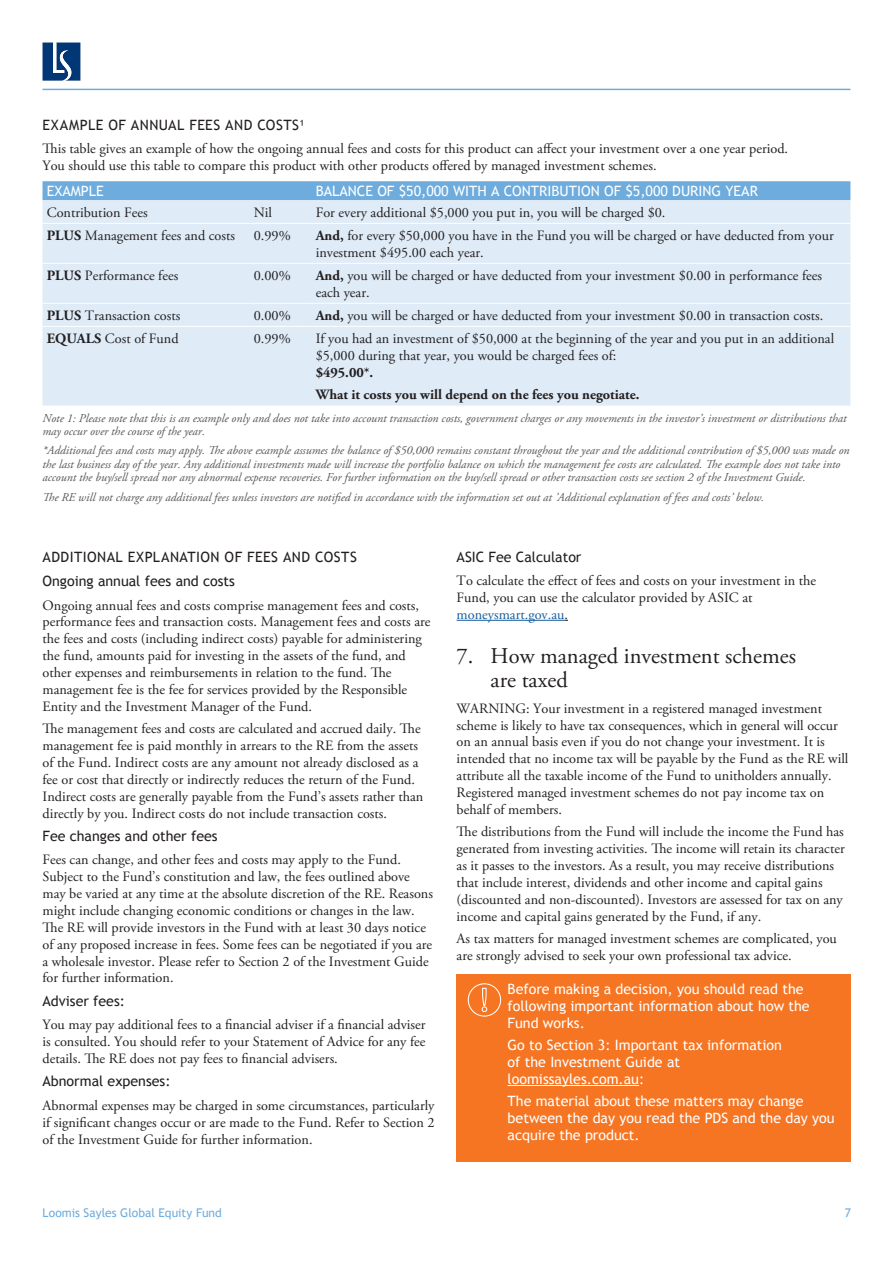
<style>
.page{position:relative;width:893px;height:1263px;background:#fff}
.page>*{position:absolute;margin:0;border:0;box-sizing:border-box;transform-origin:0 0}
.t1{font:22.5px/24px "Adobe Garamond Pro";color:#231f20}
.t2{font:14.25px/16.8px "Adobe Garamond Pro";color:#231f20}
.t3{font:14.25px/16.8px "Trebuchet MS";color:#fff}
.t4{font:14.25px "Trebuchet MS";color:#231f20}
.t5{font:14.25px/24.5px "Trebuchet MS";letter-spacing:.025em;color:#231f20}
.t6{font:700 14.25px/22.4px "Adobe Garamond Pro";color:#231f20}
.t7{font:14.25px "Trebuchet MS";letter-spacing:.035em;color:#231f20}
.t8{font:italic 12px/13.5px "Adobe Garamond Pro";color:#57585a}
.t9{font:12px "Trebuchet MS";letter-spacing:.005em;color:#6eacdd}
.s1{font-weight:700}
.s2{color:#175d9e}
</style>
<div class="page">
<hr style="left:43px;top:89px;width:807px;height:1px;background:#6eacdd">
<svg style="left:43px;top:43px;width:37px;height:38px"></svg>
<div style="left:43px;top:181px;width:807px;height:19px;background:#6eacdd"></div>
<div style="left:43px;top:200px;width:807px;height:206px;background:#dfebf7"></div>
<hr style="left:43px;top:223px;width:207px;height:1px;background:#fff">
<hr style="left:250px;top:223px;width:61px;height:1px;background:#fff">
<hr style="left:43px;top:263px;width:207px;height:1px;background:#fff">
<hr style="left:250px;top:263px;width:61px;height:1px;background:#fff">
<hr style="left:311px;top:223px;width:539px;height:1px;background:#fff">
<hr style="left:311px;top:263px;width:539px;height:1px;background:#fff">
<hr style="left:43px;top:303px;width:207px;height:1px;background:#fff">
<hr style="left:250px;top:303px;width:61px;height:1px;background:#fff">
<hr style="left:311px;top:303px;width:539px;height:1px;background:#fff">
<hr style="left:43px;top:326px;width:207px;height:1px;background:#fff">
<hr style="left:250px;top:326px;width:61px;height:1px;background:#fff">
<hr style="left:311px;top:326px;width:539px;height:1px;background:#fff">
<hr style="left:457px;top:620px;width:107px;height:1px;background:#175d9e">
<div style="left:457px;top:975px;width:394px;height:187px;background:#f57523"></div>
<hr style="left:508px;top:1085px;width:131px;height:1px;background:#fff">
<div style="left:468px;top:983px;width:33px;height:33px;border:1px solid #fff;border-radius:50%"></div>
<svg style="left:481px;top:987px;width:7px;height:26px"></svg>
<p class="t7" style="left:43px;top:116px;width:264px">EXAMPLE OF ANNUAL FEES AND COSTS¹</p>
<p class="t2" style="left:43px;top:140px;width:747px">This table gives an example of how the ongoing annual fees and costs for this product can affect your investment over a one year period.<br>You should use this table to compare this product with other products offered by managed investment schemes.</p>
<p class="t3" style="left:47px;top:183px;width:58px">EXAMPLE</p>
<p class="t3" style="left:316px;top:183px;width:444px">BALANCE OF $50,000 WITH A CONTRIBUTION OF $5,000 DURING YEAR</p>
<p class="t2" style="left:47px;top:205px;width:103px">Contribution Fees</p>
<p class="t2" style="left:254px;top:205px;width:20px">Nil</p>
<p class="t2" style="left:316px;top:205px;width:351px">For every additional $5,000 you put in, you will be charged $0.</p>
<p class="t2" style="left:47px;top:228px;width:190px"><span class="s1">PLUS</span> Management fees and costs</p>
<p class="t2" style="left:254px;top:228px;width:38px">0.99%</p>
<p class="t2" style="left:316px;top:228px;width:520px"><span class="s1">And,</span> for every $50,000 you have in the Fund you will be charged or have deducted from your investment $495.00 each year.</p>
<p class="t2" style="left:47px;top:268px;width:133px"><span class="s1">PLUS</span> Performance fees</p>
<p class="t2" style="left:254px;top:268px;width:38px">0.00%</p>
<p class="t2" style="left:316px;top:268px;width:508px"><span class="s1">And,</span> you will be charged or have deducted from your investment $0.00 in performance fees each year.</p>
<p class="t2" style="left:47px;top:308px;width:135px"><span class="s1">PLUS</span> Transaction costs</p>
<p class="t2" style="left:254px;top:308px;width:38px">0.00%</p>
<p class="t2" style="left:316px;top:308px;width:509px"><span class="s1">And,</span> you will be charged or have deducted from your investment $0.00 in transaction costs.</p>
<p class="t2" style="left:47px;top:331px;width:133px"><span class="s1">EQUALS</span> Cost of Fund</p>
<p class="t2" style="left:254px;top:331px;width:38px">0.99%</p>
<p class="t2" style="left:316px;top:331px;width:520px">If you had an investment of $50,000 at the beginning of the year and you put in an additional $5,000 during that year, you would be charged fees of:</p>
<p class="t6" style="left:316px;top:361px;width:325px">$495.00*.<br>What it costs you will depend on the fees you negotiate.</p>
<p class="t8" style="left:43px;top:411px;width:805px">Note 1: Please note that this is an example only and does not take into account transaction costs, government charges or any movements in the investor’s investment or distributions that may occur over the course of the year.</p>
<p class="t8" style="left:43px;top:444px;width:809px">*Additional fees and costs may apply. The above example assumes the balance of $50,000 remains constant throughout the year and the additional contribution of $5,000 was made on the last business day of the year. Any additional investments made will increase the portfolio balance on which the management fee costs are calculated. The example does not take into account the buy/sell spread nor any abnormal expense recoveries. For further information on the buy/sell spread or other transaction costs see section 2 of the Investment Guide.</p>
<p class="t8" style="left:43px;top:491px;width:723px">The RE will not charge any additional fees unless investors are notified in accordance with the information set out at ’Additional explanation of fees and costs’ below.</p>
<p class="t5" style="left:43px;top:545px;width:316px">ADDITIONAL EXPLANATION OF FEES AND COSTS<br>Ongoing annual fees and costs</p>
<p class="t2" style="left:43px;top:597px;width:389px">Ongoing annual fees and costs comprise management fees and costs, performance fees and transaction costs. Management fees and costs are the fees and costs (including indirect costs) payable for administering the fund, amounts paid for investing in the assets of the fund, and other expenses and reimbursements in relation to the fund. The management fee is the fee for services provided by the Responsible Entity and the Investment Manager of the Fund.</p>
<p class="t2" style="left:43px;top:721px;width:382px">The management fees and costs are calculated and accrued daily. The management fee is paid monthly in arrears to the RE from the assets of the Fund. Indirect costs are any amount not already disclosed as a fee or cost that directly or indirectly reduces the return of the Fund.<br>Indirect costs are generally payable from the Fund’s assets rather than directly by you. Indirect costs do not include transaction costs.</p>
<p class="t4" style="left:43px;top:828px;width:177px">Fee changes and other fees</p>
<p class="t2" style="left:43px;top:852px;width:392px">Fees can change, and other fees and costs may apply to the Fund.<br>Subject to the Fund’s constitution and law, the fees outlined above may be varied at any time at the absolute discretion of the RE. Reasons might include changing economic conditions or changes in the law.<br>The RE will provide investors in the Fund with at least 30 days notice of any proposed increase in fees. Some fees can be negotiated if you are a wholesale investor. Please refer to Section 2 of the Investment Guide for further information.</p>
<p class="t4" style="left:43px;top:992px;width:84px">Adviser fees:</p>
<p class="t2" style="left:43px;top:1017px;width:385px;text-align:justify">You may pay additional fees to a financial adviser if a financial adviser is consulted. You should refer to your Statement of Advice for any fee details. The RE does not pay fees to financial advisers.</p>
<p class="t4" style="left:43px;top:1073px;width:130px">Abnormal expenses:</p>
<p class="t2" style="left:43px;top:1097px;width:393px;text-align:justify">Abnormal expenses may be charged in some circumstances, particularly if significant changes occur or are made to the Fund. Refer to Section 2 of the Investment Guide for further information.</p>
<p class="t4" style="left:457px;top:548px;width:126px">ASIC Fee Calculator</p>
<p class="t2" style="left:457px;top:573px;width:361px">To calculate the effect of fees and costs on your investment in the<br>Fund, you can use the calculator provided by ASIC at <span class="s2">moneysmart.gov.au</span>.</p>
<h1 class="t1" style="left:491px;top:645px;width:307px;text-indent:-34px">7. How managed investment schemes are taxed</h1>
<p class="t2" style="left:457px;top:700px;width:393px">WARNING: Your investment in a registered managed investment scheme is likely to have tax consequences, which in general will occur on an annual basis even if you do not change your investment. It is intended that no income tax will be payable by the Fund as the RE will attribute all the taxable income of the Fund to unitholders annually.<br>Registered managed investment schemes do not pay income tax on behalf of members.</p>
<p class="t2" style="left:457px;top:824px;width:390px">The distributions from the Fund will include the income the Fund has generated from investing activities. The income will retain its character as it passes to the investors. As a result, you may receive distributions that include interest, dividends and other income and capital gains (discounted and non-discounted). Investors are assessed for tax on any income and capital gains generated by the Fund, if any.</p>
<p class="t2" style="left:457px;top:931px;width:382px">As tax matters for managed investment schemes are complicated, you are strongly advised to seek your own professional tax advice.</p>
<p class="t3" style="left:508px;top:980px;width:304px">Before making a decision, you should read the following important information about how the<br>Fund works.</p>
<p class="t3" style="left:508px;top:1037px;width:276px">Go to Section 3: Important tax information of the Investment Guide at loomissayles.com.au:</p>
<p class="t3" style="left:508px;top:1093px;width:328px">The material about these matters may change between the day you read the PDS and the day you acquire the product.</p>
<p class="t9" style="left:43px;top:1205px;width:181px">Loomis Sayles Global Equity Fund</p>
<p class="t9" style="left:845px;top:1205px;width:8px">7</p>
</div>
